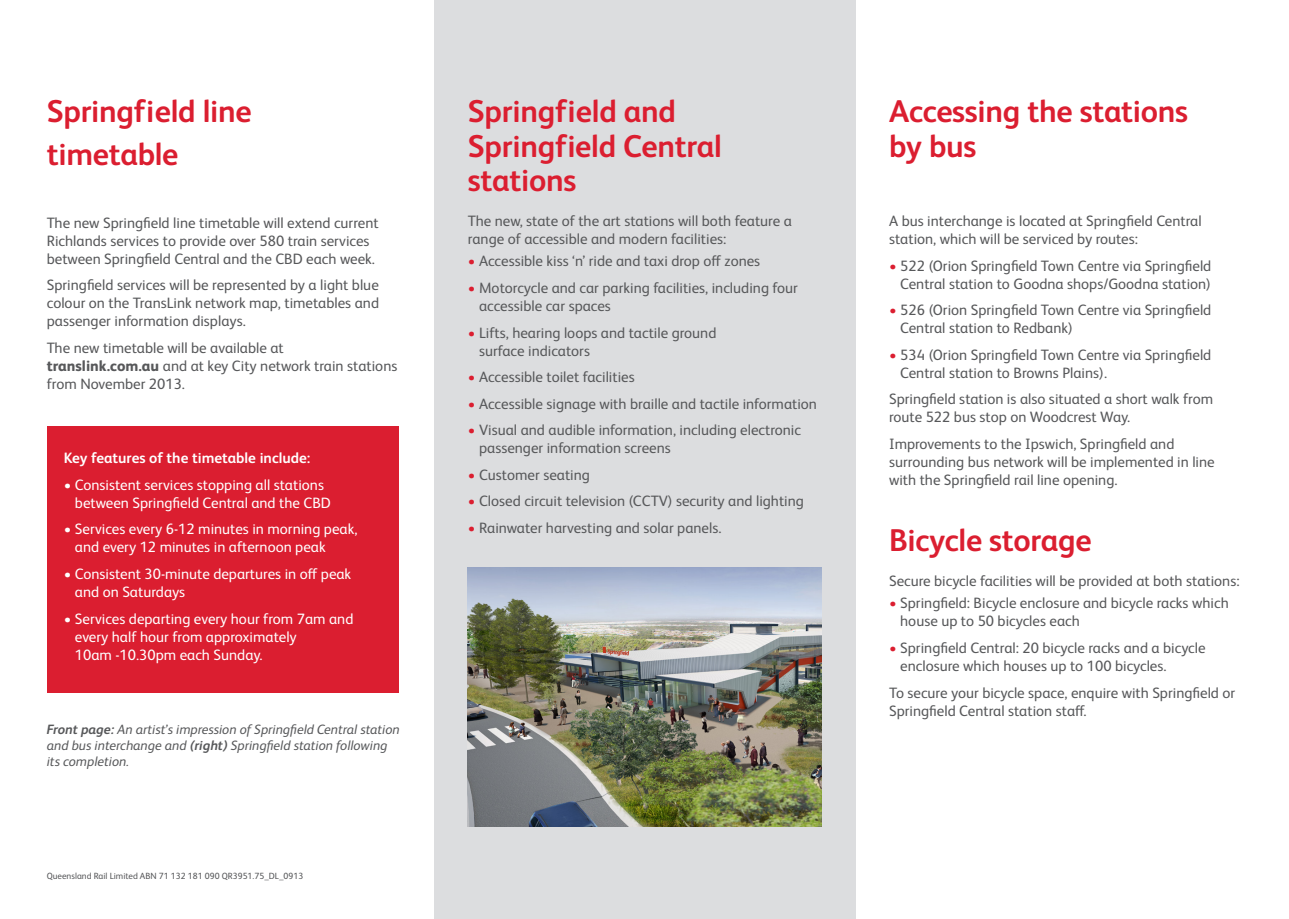
<style>
.page{position:relative;width:1289px;height:919px;background:#fff}
.page>*{position:absolute;margin:0;border:0;box-sizing:border-box;transform-origin:0 0}
.t1{font:700 31.5px/34.5px "FS Albert Pro";letter-spacing:-.01em;color:#db1e30}
.t2{font:15px/18px "FS Albert Pro";color:#57585a}
.t3{font:15px/18px "FS Albert Pro";color:#fff}
.t4{font:700 15px "FS Albert Pro";color:#fff}
.t5{font:italic 13.5px/16.2px "FS Albert Pro";color:#57585a}
.t6{font:9px "FS Albert Pro";color:#57585a}
.s1{font-weight:800}
.s2{font-weight:700}
.s3{color:#db1e30}
</style>
<div class="page">
<div style="left:434px;top:0;width:421px;height:918px;background:#dcdddf"></div>
<img style="left:468px;top:568px;width:353px;height:258px">
<div style="left:48px;top:426px;width:351px;height:266px;background:#db1e30"></div>
<p class="t1" style="left:47px;top:92px;width:206px">Springfield line</p>
<p class="t1" style="left:47px;top:135px;width:133px">timetable</p>
<p class="t2" style="left:47px;top:212px;width:333px">The new Springfield line timetable will extend current<br>Richlands services to provide over 580 train services between Springfield Central and the CBD each week.</p>
<p class="t2" style="left:47px;top:275px;width:334px;text-align:justify">Springfield services will be represented by a light blue colour on the TransLink network map, timetables and passenger information displays.</p>
<p class="t2" style="left:47px;top:337px;width:352px">The new timetable will be available at <span class="s1">translink.com.au</span> and at key City network train stations from November 2013.</p>
<p class="t4" style="left:64px;top:447px;width:248px">Key features of the timetable include:</p>
<p class="t3" style="left:75px;top:474px;width:257px;text-indent:-11px">• Consistent services stopping all stations between Springfield Central and the CBD</p>
<p class="t3" style="left:75px;top:519px;width:284px;text-indent:-11px">• Services every 6-12 minutes in morning peak, and every 12 minutes in afternoon peak</p>
<p class="t3" style="left:75px;top:563px;width:278px;text-indent:-11px">• Consistent 30-minute departures in off peak and on Saturdays</p>
<p class="t3" style="left:75px;top:608px;width:280px;text-indent:-11px">• Services departing every hour from 7am and every half hour from approximately<br>10am -10.30pm each Sunday.</p>
<p class="t5" style="left:47px;top:720px;width:354px"><span class="s2">Front page:</span> An artist’s impression of Springfield Central station and bus interchange and <span class="s2">(right)</span> Springfield station following its completion.</p>
<p class="t6" style="left:47px;top:869px;width:258px">Queensland Rail Limited ABN 71 132 181 090 QR3951.75_DL_0913</p>
<p class="t1" style="left:468px;top:92px;width:255px">Springfield and<br>Springfield Central stations</p>
<p class="t2" style="left:468px;top:211px;width:325px">The new, state of the art stations will both feature a range of accessible and modern facilities:</p>
<p class="t2" style="left:468px;top:251px;width:294px"><span class="s3">•</span> Accessible kiss ‘n’ ride and taxi drop off zones</p>
<p class="t2" style="left:479px;top:278px;width:320px;text-indent:-11px"><span class="s3">•</span> Motorcycle and car parking facilities, including four accessible car spaces</p>
<p class="t2" style="left:479px;top:322px;width:239px;text-indent:-11px"><span class="s3">•</span> Lifts, hearing loops and tactile ground surface indicators</p>
<p class="t2" style="left:468px;top:367px;width:168px"><span class="s3">•</span> Accessible toilet facilities</p>
<p class="t2" style="left:468px;top:393px;width:350px"><span class="s3">•</span> Accessible signage with braille and tactile information</p>
<p class="t2" style="left:479px;top:420px;width:323px;text-indent:-11px"><span class="s3">•</span> Visual and audible information, including electronic passenger information screens</p>
<p class="t2" style="left:468px;top:464px;width:123px"><span class="s3">•</span> Customer seating</p>
<p class="t2" style="left:468px;top:491px;width:337px"><span class="s3">•</span> Closed circuit television (CCTV) security and lighting</p>
<p class="t2" style="left:468px;top:517px;width:255px"><span class="s3">•</span> Rainwater harvesting and solar panels.</p>
<p class="t1" style="left:889px;top:92px;width:300px">Accessing the stations by bus</p>
<p class="t2" style="left:889px;top:211px;width:314px">A bus interchange is located at Springfield Central station, which will be serviced by routes:</p>
<p class="t2" style="left:889px;top:255px;width:324px;text-align:right"><span class="s3">•</span> 522 (Orion Springfield Town Centre via Springfield<br>Central station to Goodna shops/Goodna station)</p>
<p class="t2" style="left:900px;top:300px;width:313px;text-indent:-11px"><span class="s3">•</span> 526 (Orion Springfield Town Centre via Springfield<br>Central station to Redbank)</p>
<p class="t2" style="left:900px;top:344px;width:313px;text-indent:-11px"><span class="s3">•</span> 534 (Orion Springfield Town Centre via Springfield<br>Central station to Browns Plains).</p>
<p class="t2" style="left:889px;top:389px;width:325px">Springfield station is also situated a short walk from route 522 bus stop on Woodcrest Way.</p>
<p class="t2" style="left:889px;top:433px;width:327px">Improvements to the Ipswich, Springfield and surrounding bus network will be implemented in line with the Springfield rail line opening.</p>
<p class="t1" style="left:889px;top:521px;width:204px">Bicycle storage</p>
<p class="t2" style="left:889px;top:571px;width:352px">Secure bicycle facilities will be provided at both stations:</p>
<p class="t2" style="left:900px;top:593px;width:330px;text-indent:-11px"><span class="s3">•</span> Springfield: Bicycle enclosure and bicycle racks which house up to 50 bicycles each</p>
<p class="t2" style="left:900px;top:637px;width:307px;text-indent:-11px"><span class="s3">•</span> Springfield Central: 20 bicycle racks and a bicycle enclosure which houses up to 100 bicycles.</p>
<p class="t2" style="left:889px;top:682px;width:348px">To secure your bicycle space, enquire with Springfield or<br>Springfield Central station staff.</p>
</div>
